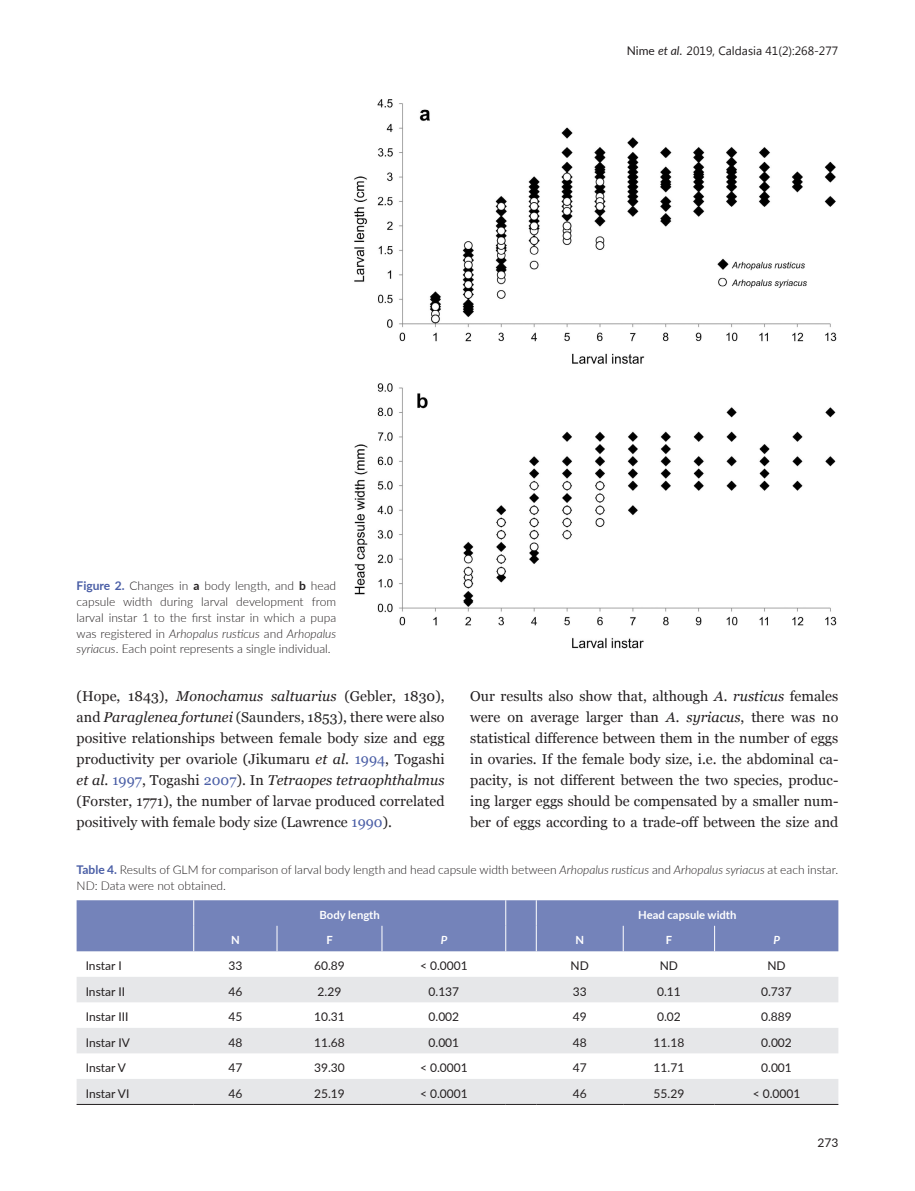
<style>
.page{position:relative;width:915px;height:1191px;background:#fff}
.page>*{position:absolute;margin:0;border:0;box-sizing:border-box;transform-origin:0 0}
.t1{font:14.25px/21px "Georgia";color:#231f20;text-align:justify}
.t2{font:300 12px/15.8px "Lato";color:#231f20;text-align:justify}
.t3{font:12px "Lato";color:#231f20}
.t4{font:12px "Segoe UI";color:#231f20}
.t5{font:700 11.25px "Lato";color:#fff}
.t6{font:italic 700 11.25px "Lato";color:#fff}
.s1{font-weight:700;color:#4a5ea6}
.s2{font-weight:700}
.s3{font-style:italic}
.s4{font-family:"Lato"}
.s5{font-family:"Lato";font-style:italic}
.s6{color:#262626}
.s7{color:#4a5ea6}
</style>
<div class="page">
<img style="left:354px;top:99px;width:483px;height:550px">
<svg style="left:77px;top:977px;width:761px;height:127px;fill:#e6e7e9"></svg>
<div style="left:77px;top:900px;width:761px;height:51px;background:#7483ba"></div>
<hr style="left:77px;top:1104px;width:117px;height:1px;background:#231f20">
<hr style="left:194px;top:1104px;width:83px;height:1px;background:#231f20">
<hr style="left:277px;top:1104px;width:105px;height:1px;background:#231f20">
<hr style="left:382px;top:1104px;width:123px;height:1px;background:#231f20">
<hr style="left:505px;top:1104px;width:31px;height:1px;background:#231f20">
<hr style="left:536px;top:1104px;width:87px;height:1px;background:#231f20">
<hr style="left:623px;top:1104px;width:91px;height:1px;background:#231f20">
<hr style="left:714px;top:1104px;width:124px;height:1px;background:#231f20">
<p class="t2" style="left:77px;top:577px;width:261px"><span class="s1">Figure 2.</span> Changes in <span class="s2">a</span> body length, and <span class="s2">b</span> head capsule width during larval development from larval instar 1 to the first instar in which a pupa was registered in <span class="s3">Arhopalus rusticus</span> and <span class="s3">Arhopalus syriacus</span>. Each point represents a single individual.</p>
<p class="t4" style="left:626px;top:43px;width:213px"><span class="s4">Nime</span> <span class="s5">et al.</span> 2019, Caldasia 41(2):268-277</p>
<p class="t1" style="left:77px;top:686px;width:369px">(Hope, 1843), <span class="s3">Monochamus saltuarius</span> (Gebler, 1830), and <span class="s3">Paraglenea fortunei</span> <span class="s6">(Saunders, 1853)</span>, there were also positive relationships between female body size and egg productivity per ovariole (Jikumaru <span class="s3">et al</span>. <span class="s7">1994</span>, Togashi <span class="s3">et al</span>. <span class="s7">1997</span>, Togashi <span class="s7">2007</span>). In <span class="s3">Tetraopes tetraophthalmus </span>(Forster, 1771), the number of larvae produced correlated positively with female body size (Lawrence <span class="s7">1990</span>).</p>
<p class="t1" style="left:470px;top:686px;width:369px">Our results also show that, although <span class="s3">A. rusticus</span> females were on average larger than <span class="s3">A. syriacus</span>, there was no statistical difference between them in the number of eggs in ovaries. If the female body size, i.e. the abdominal ca&shy;pacity, is not different between the two species, produc&shy;ing larger eggs should be compensated by a smaller num&shy;ber of eggs according to a trade-off between the size and</p>
<p class="t2" style="left:77px;top:861px;width:763px"><span class="s1">Table 4.</span> Results of GLM for comparison of larval body length and head capsule width between <span class="s3">Arhopalus rusticus</span> and <span class="s3">Arhopalus syriacus</span> at each instar.<br>ND: Data were not obtained.</p>
<p class="t5" style="left:319px;top:906px;width:62px">Body length</p>
<p class="t5" style="left:638px;top:906px;width:100px">Head capsule width</p>
<p class="t5" style="left:231px;top:931px;width:10px">N</p>
<p class="t5" style="left:326px;top:931px;width:8px">F</p>
<p class="t6" style="left:440px;top:931px;width:8px">P</p>
<p class="t5" style="left:575px;top:931px;width:10px">N</p>
<p class="t5" style="left:665px;top:931px;width:8px">F</p>
<p class="t6" style="left:773px;top:931px;width:8px">P</p>
<p class="t3" style="left:86px;top:957px;width:37px">Instar I</p>
<p class="t3" style="left:228px;top:957px;width:15px">33</p>
<p class="t3" style="left:314px;top:957px;width:32px">60.89</p>
<p class="t3" style="left:420px;top:957px;width:49px">&lt; 0.0001</p>
<p class="t3" style="left:570px;top:957px;width:20px">ND</p>
<p class="t3" style="left:659px;top:957px;width:20px">ND</p>
<p class="t3" style="left:767px;top:957px;width:20px">ND</p>
<p class="t3" style="left:86px;top:982px;width:41px">Instar II</p>
<p class="t3" style="left:228px;top:982px;width:15px">46</p>
<p class="t3" style="left:317px;top:982px;width:25px">2.29</p>
<p class="t3" style="left:428px;top:982px;width:32px">0.137</p>
<p class="t3" style="left:572px;top:982px;width:15px">33</p>
<p class="t3" style="left:656px;top:982px;width:25px">0.11</p>
<p class="t3" style="left:760px;top:982px;width:32px">0.737</p>
<p class="t3" style="left:86px;top:1008px;width:44px">Instar III</p>
<p class="t3" style="left:228px;top:1008px;width:15px">45</p>
<p class="t3" style="left:314px;top:1008px;width:32px">10.31</p>
<p class="t3" style="left:428px;top:1008px;width:32px">0.002</p>
<p class="t3" style="left:572px;top:1008px;width:15px">49</p>
<p class="t3" style="left:656px;top:1008px;width:25px">0.02</p>
<p class="t3" style="left:761px;top:1008px;width:32px">0.889</p>
<p class="t3" style="left:86px;top:1033px;width:46px">Instar IV</p>
<p class="t3" style="left:228px;top:1033px;width:15px">48</p>
<p class="t3" style="left:314px;top:1033px;width:32px">11.68</p>
<p class="t3" style="left:428px;top:1033px;width:32px">0.001</p>
<p class="t3" style="left:572px;top:1033px;width:15px">48</p>
<p class="t3" style="left:653px;top:1033px;width:32px">11.18</p>
<p class="t3" style="left:761px;top:1033px;width:32px">0.002</p>
<p class="t3" style="left:86px;top:1059px;width:42px">Instar V</p>
<p class="t3" style="left:228px;top:1059px;width:15px">47</p>
<p class="t3" style="left:314px;top:1059px;width:32px">39.30</p>
<p class="t3" style="left:420px;top:1059px;width:49px">&lt; 0.0001</p>
<p class="t3" style="left:572px;top:1059px;width:15px">47</p>
<p class="t3" style="left:653px;top:1059px;width:32px">11.71</p>
<p class="t3" style="left:761px;top:1059px;width:32px">0.001</p>
<p class="t3" style="left:86px;top:1084px;width:45px">Instar VI</p>
<p class="t3" style="left:228px;top:1084px;width:15px">46</p>
<p class="t3" style="left:314px;top:1084px;width:32px">25.19</p>
<p class="t3" style="left:420px;top:1084px;width:49px">&lt; 0.0001</p>
<p class="t3" style="left:572px;top:1084px;width:15px">46</p>
<p class="t3" style="left:653px;top:1084px;width:32px">55.29</p>
<p class="t3" style="left:752px;top:1084px;width:49px">&lt; 0.0001</p>
<p class="t3" style="left:817px;top:1134px;width:22px">273</p>
</div>
